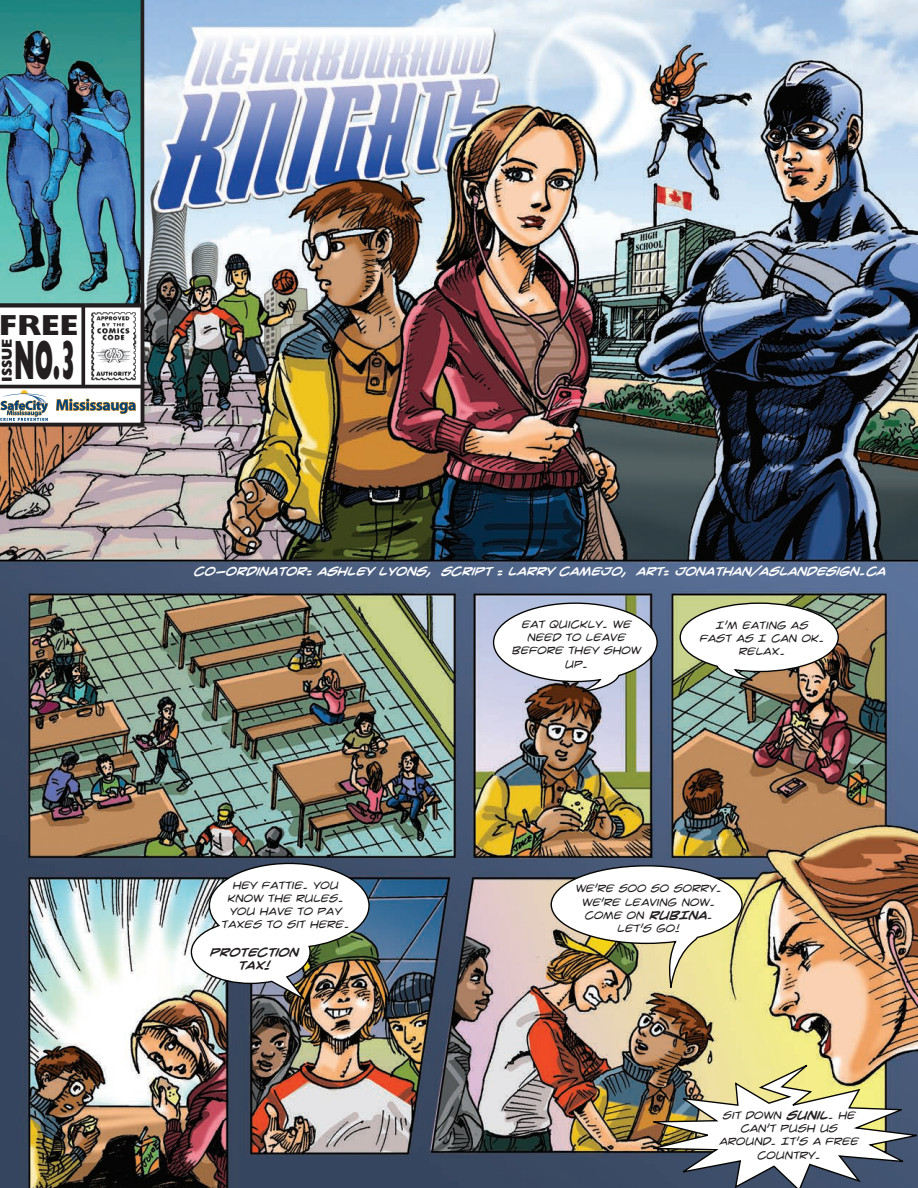
<style>
.page{position:relative;width:918px;height:1188px;background:#fff}
.page>*{position:absolute;margin:0;border:0;box-sizing:border-box;transform-origin:0 0}
.t1{font:800 55.8px "Gill Sans Std";color:#231f20;scale:.4 1}
.t2{font:800 29.1px "Gill Sans Std";color:#231f20}
.t3{font:800 14.4px "Gill Sans Std";color:#231f20}
.t4{font:10.95px/13.2px "Crime Fighter BB";color:#231f20;text-align:center}
.t5{font:10.95px "Crime Fighter BB Bold";color:#fff}
.t6{font:10.95px/13.2px "Crime Fighter BB Bold";color:#231f20;text-align:center}
.s1{font-family:"Crime Fighter BB Bold"}
</style>
<div class="page">
<img style="left:0;top:0;width:918px;height:1188px">
<img style="left:550px;top:864px;width:193px;height:141px">
<svg style="left:492px;top:602px;width:166px;height:94px"></svg>
<svg style="left:679px;top:602px;width:161px;height:83px"></svg>
<img style="left:190px;top:862px;width:180px;height:141px">
<img style="left:0;top:0;width:144px;height:303px">
<svg style="left:0;top:303px;width:144px;height:123px"></svg>
<img style="left:643px;top:1060px;width:275px;height:128px">
<svg style="left:0;top:0;width:14px;height:2px"></svg>
<svg style="left:0;top:1187px;width:14px;height:1px"></svg>
<h2 class="t2" style="left:0;top:308px;width:80px">FREE</h2>
<h3 class="t3" style="left:-1px;top:382px;width:45px;rotate:-90deg">ISSUE</h3>
<h1 class="t1" style="left:14px;top:327px;width:156px">NO.3</h1>
<p class="t5" style="left:193px;top:565px;width:694px">C0-ORDINATOR: ASHLEY LYONS, SCRIPT : LARRY CAMEJO, ART: JONATHAN/ASLANDESIGN.CA</p>
<p class="t4" style="left:221px;top:879px;width:130px">HEY FATTIE. YOU<br>KNOW THE RULES.<br>YOU HAVE TO PAY<br>TAXES TO SIT HERE.</p>
<p class="t6" style="left:209px;top:946px;width:90px">PROTECTION<br>TAX!</p>
<p class="t4" style="left:512px;top:618px;width:130px">EAT QUICKLY. WE<br>NEED TO LEAVE<br>BEFORE THEY SHOW<br>UP.</p>
<p class="t4" style="left:699px;top:618px;width:126px">I’M EATING AS<br>FAST AS I CAN OK.<br>RELAX.</p>
<p class="t4" style="left:575px;top:882px;width:148px">WE’RE SOO SO SORRY.<br>WE’RE LEAVING NOW.<br>COME ON <span class="s1">RUBINA</span>.<br>LET’S GO!</p>
<p class="t4" style="left:719px;top:1109px;width:141px">SIT DOWN <span class="s1">SUNIL</span>. HE<br>CAN’T PUSH US<br>AROUND. IT’S A FREE<br>COUNTRY.</p>
</div>
